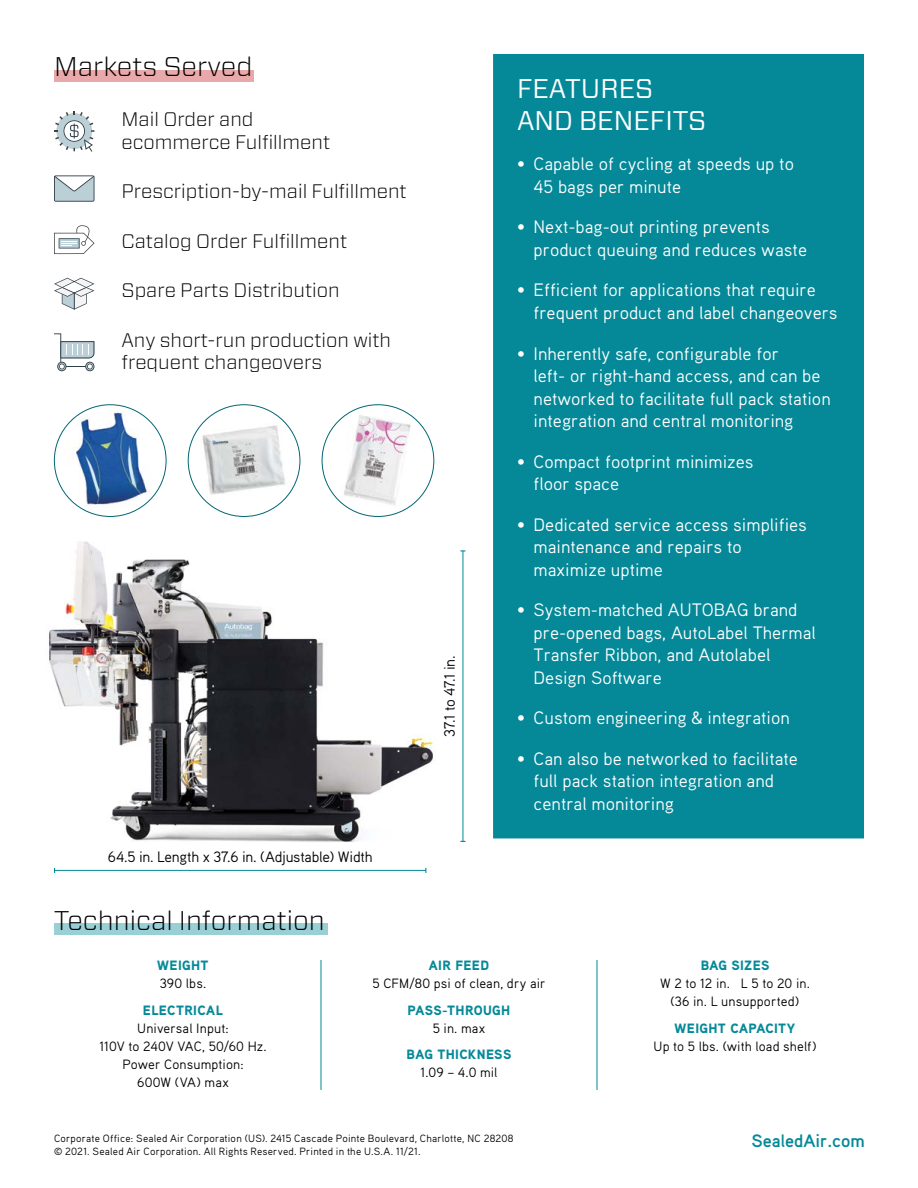
<style>
.page{position:relative;width:918px;height:1188px;background:#fff}
.page>*{position:absolute;margin:0;border:0;box-sizing:border-box;transform-origin:0 0}
.t1{font:300 27px "Forza";color:#000}
.t2{font:27px/32.4px "Forza";color:#fff}
.t3{font:300 19.5px/22.5px "Forza";color:#000}
.t4{font:18px/22.5px "Aaux Pro";color:#fff}
.t5{font:700 18px "Aaux Pro";color:#058998}
.t6{font:15px "Aaux Pro";letter-spacing:-.02em;color:#000}
.t7{font:13.5px/18px "Aaux Pro";letter-spacing:.01em;color:#000;text-align:center}
.t8{font:900 13.5px "Aaux Pro";letter-spacing:.03em;color:#058998}
.t9{font:10.5px/13.5px "Aaux Pro";letter-spacing:.015em;color:#000}
</style>
<div class="page">
<img style="left:54px;top:405px;width:112px;height:111px;border-radius:56px">
<img style="left:49px;top:541px;width:384px;height:301px">
<img style="left:188px;top:405px;width:112px;height:111px;border-radius:56px">
<img style="left:322px;top:405px;width:112px;height:111px;border-radius:56px">
<div style="left:493px;top:54px;width:371px;height:785px;background:#058998"></div>
<div style="left:54px;top:924px;width:273px;height:11px;background:#98d0d6"></div>
<div style="left:54px;top:70px;width:200px;height:12px;background:#e9a9ab"></div>
<svg style="left:54px;top:111px;width:40px;height:41px"></svg>
<svg style="left:54px;top:278px;width:40px;height:32px"></svg>
<svg style="left:54px;top:225px;width:40px;height:29px"></svg>
<svg style="left:54px;top:333px;width:41px;height:38px"></svg>
<svg style="left:54px;top:175px;width:41px;height:27px"></svg>
<hr style="left:321px;top:960px;width:1px;height:130px;background:#058998">
<hr style="left:597px;top:960px;width:1px;height:130px;background:#058998">
<hr style="left:55px;top:870px;width:371px;height:1px;background:#058998">
<hr style="left:463px;top:551px;width:1px;height:290px;background:#058998">
<h1 class="t1" style="left:54px;top:48px;width:200px">Markets Served</h1>
<p class="t3" style="left:122px;top:108px;width:210px">Mail Order and ecommerce Fulfillment</p>
<p class="t3" style="left:122px;top:180px;width:287px">Prescription-by-mail Fulfillment</p>
<p class="t3" style="left:122px;top:229px;width:227px">Catalog Order Fulfillment</p>
<p class="t3" style="left:122px;top:279px;width:220px">Spare Parts Distribution</p>
<p class="t3" style="left:122px;top:328px;width:271px">Any short-run production with frequent changeovers</p>
<p class="t6" style="left:108px;top:848px;width:266px">64.5 in. Length x 37.6 in. (Adjustable) Width</p>
<h1 class="t1" style="left:54px;top:902px;width:272px">Technical Information</h1>
<p class="t6" style="left:440px;top:737px;width:82px;rotate:-90deg">37.1 to 47.1 in.</p>
<h1 class="t2" style="left:517px;top:72px;width:191px">FEATURES<br>AND BENEFITS</h1>
<p class="t4" style="left:534px;top:152px;width:262px;text-indent:-17px">• Capable of cycling at speeds up to<br>45 bags per minute</p>
<p class="t4" style="left:534px;top:215px;width:275px;text-indent:-17px">• Next-bag-out printing prevents product queuing and reduces waste</p>
<p class="t4" style="left:534px;top:278px;width:306px;text-indent:-17px">• Efficient for applications that require frequent product and label changeovers</p>
<p class="t4" style="left:534px;top:341px;width:299px;text-indent:-17px">• Inherently safe, configurable for<br>left- or right-hand access, and can be networked to facilitate full pack station integration and central monitoring</p>
<p class="t4" style="left:534px;top:450px;width:221px;text-indent:-17px">• Compact footprint minimizes floor space</p>
<p class="t4" style="left:534px;top:513px;width:275px;text-indent:-17px">• Dedicated service access simplifies maintenance and repairs to maximize uptime</p>
<p class="t4" style="left:534px;top:598px;width:284px;text-indent:-17px">• System-matched AUTOBAG brand pre-opened bags, AutoLabel Thermal<br>Transfer Ribbon, and Autolabel<br>Design Software</p>
<p class="t4" style="left:517px;top:706px;width:274px">• Custom engineering &amp; integration</p>
<p class="t4" style="left:534px;top:747px;width:266px;text-indent:-17px">• Can also be networked to facilitate full pack station integration and central monitoring</p>
<p class="t8" style="left:157px;top:957px;width:53px">WEIGHT</p>
<p class="t7" style="left:160px;top:974px;width:48px">390 lbs.</p>
<p class="t8" style="left:143px;top:1002px;width:82px">ELECTRICAL</p>
<p class="t7" style="left:99px;top:1019px;width:169px">Universal Input:<br>110V to 240V VAC, 50/60 Hz.<br>Power Consumption:<br>600W (VA) max</p>
<p class="t8" style="left:429px;top:957px;width:62px">AIR FEED</p>
<p class="t7" style="left:373px;top:974px;width:175px">5 CFM/80 psi of clean, dry air</p>
<p class="t8" style="left:408px;top:1002px;width:104px">PASS-THROUGH</p>
<p class="t7" style="left:433px;top:1019px;width:54px">5 in. max</p>
<p class="t8" style="left:407px;top:1046px;width:106px">BAG THICKNESS</p>
<p class="t7" style="left:421px;top:1063px;width:78px">1.09 – 4.0 mil</p>
<p class="t9" style="left:54px;top:1131px;width:461px">Corporate Office: Sealed Air Corporation (US). 2415 Cascade Pointe Boulevard, Charlotte, NC 28208 © 2021. Sealed Air Corporation. All Rights Reserved. Printed in the U.S.A. 11/21.</p>
<p class="t8" style="left:701px;top:957px;width:70px">BAG SIZES</p>
<p class="t7" style="left:660px;top:974px;width:151px">W 2 to 12 in. L 5 to 20 in. (36 in. L unsupported)</p>
<p class="t8" style="left:675px;top:1020px;width:122px">WEIGHT CAPACITY</p>
<p class="t7" style="left:654px;top:1037px;width:164px">Up to 5 lbs. (with load shelf)</p>
<p class="t5" style="left:751px;top:1129px;width:115px">SealedAir.com</p>
</div>
